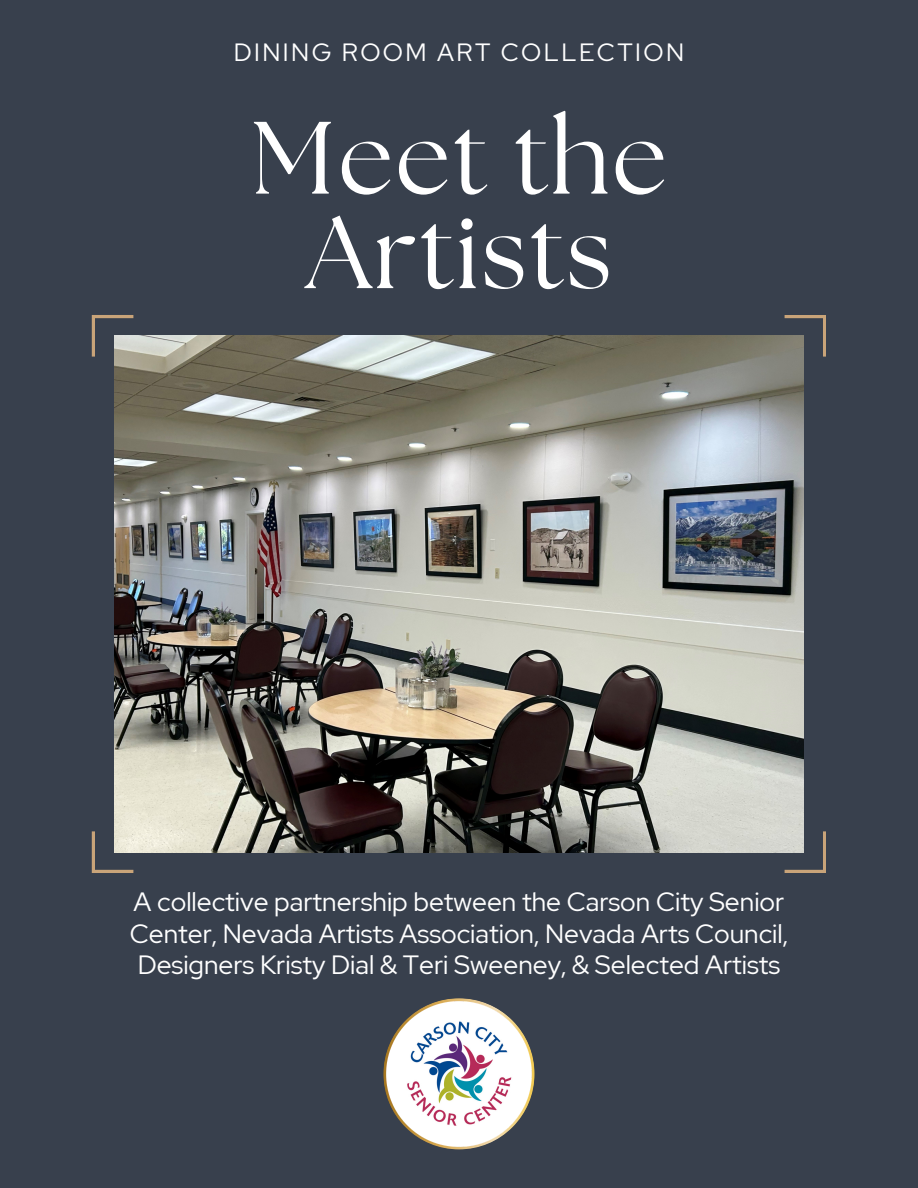
<style>
.page{position:relative;width:918px;height:1188px;background:#38404d}
.page>*{position:absolute;margin:0;border:0;box-sizing:border-box;transform-origin:0 0}
.t1{font:102.6px/94.5px "The Seasons";letter-spacing:.02em;color:#fff;text-align:center}
.t2{font:26.4px/31.5px "Red Hat Display";color:#fff}
.t3{font:24.9px "Red Hat Display";letter-spacing:.1em;color:#fff}
</style>
<div class="page">
<img style="left:115px;top:336px;width:688px;height:516px">
<svg style="left:92px;top:315px;width:41px;height:42px"></svg>
<svg style="left:785px;top:831px;width:41px;height:42px"></svg>
<svg style="left:92px;top:831px;width:41px;height:42px"></svg>
<svg style="left:785px;top:315px;width:41px;height:42px"></svg>
<img style="left:383px;top:998px;width:152px;height:151px">
<p class="t3" style="left:234px;top:36px;width:452px">DINING ROOM ART COLLECTION</p>
<p class="t1" style="left:251px;top:117px;width:418px">Meet the<br>Artists</p>
<p class="t2" style="left:130px;top:886px;width:660px">A collective partnership between the Carson City Senior<br>Center, Nevada Artists Association, Nevada Arts Council,<br>Designers Kristy Dial &amp; Teri Sweeney, &amp; Selected Artists</p>
</div>
